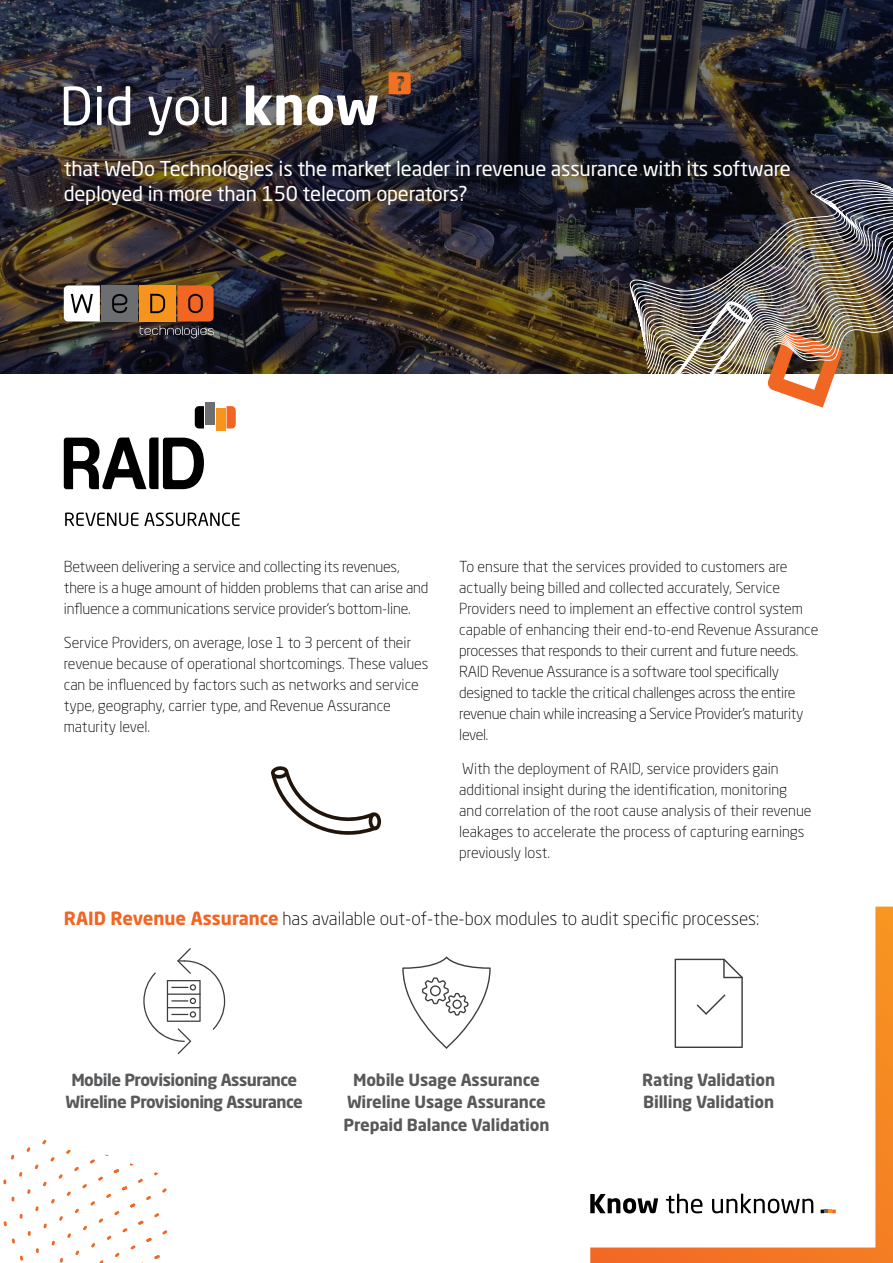
<style>
.page{position:relative;width:893px;height:1263px;background:#fff}
.page>*{position:absolute;margin:0;border:0;box-sizing:border-box;transform-origin:0 0}
.t1{font:20.25px/24.9px "Neo Sans Std";letter-spacing:-.01em;color:#fff}
.t2{font:300 18px "Neo Sans Std";color:#000}
.t3{font:700 16.5px/22.5px "Neo Sans Std";letter-spacing:-.01em;color:#58595b;text-align:center}
.t4{font:700 16.5px/22.5px "Neo Sans Std";letter-spacing:-.03em;color:#58595b;text-align:center}
.t5{font:300 15px/21px "Neo Sans Std";color:#000}
.t6{font:300 15px/21px "Neo Sans Std";letter-spacing:-.02em;color:#000}
.s1{font-weight:700;color:#f26522}
</style>
<div class="page">
<img style="left:0;top:0;width:893px;height:373px">
<svg style="left:64px;top:86px;width:26px;height:39px"></svg>
<svg style="left:97px;top:86px;width:5px;height:39px"></svg>
<svg style="left:108px;top:86px;width:22px;height:39px"></svg>
<svg style="left:149px;top:96px;width:50px;height:39px"></svg>
<svg style="left:205px;top:97px;width:22px;height:28px"></svg>
<img style="left:246px;top:85px;width:132px;height:41px">
<svg style="left:389px;top:72px;width:22px;height:22px"></svg>
<svg style="left:590px;top:906px;width:303px;height:357px"></svg>
<svg style="left:590px;top:1194px;width:68px;height:19px"></svg>
<svg style="left:666px;top:1194px;width:36px;height:19px"></svg>
<svg style="left:712px;top:1193px;width:101px;height:20px"></svg>
<svg style="left:821px;top:1209px;width:15px;height:4px"></svg>
<div style="left:102px;top:285px;width:36px;height:36px;background:#6d6e71"></div>
<svg style="left:112px;top:294px;width:15px;height:20px"></svg>
<svg style="left:64px;top:285px;width:36px;height:36px"></svg>
<svg style="left:140px;top:285px;width:74px;height:53px;background:#ab5f27"></svg>
<img style="left:630px;top:177px;width:263px;height:231px">
<img style="left:661px;top:299px;width:94px;height:109px">
<svg style="left:64px;top:437px;width:140px;height:52px"></svg>
<svg style="left:227px;top:406px;width:9px;height:22px"></svg>
<svg style="left:195px;top:406px;width:9px;height:22px"></svg>
<div style="left:205px;top:403px;width:10px;height:22px;background:#6d6e71"></div>
<div style="left:216px;top:409px;width:9px;height:22px;background:#f7941e"></div>
<svg style="left:65px;top:512px;width:73px;height:14px"></svg>
<svg style="left:144px;top:512px;width:96px;height:14px"></svg>
<svg style="left:271px;top:766px;width:110px;height:69px"></svg>
<svg style="left:12px;top:1238px;width:3px;height:5px"></svg>
<svg style="left:28px;top:1231px;width:3px;height:5px"></svg>
<svg style="left:43px;top:1223px;width:4px;height:5px"></svg>
<svg style="left:59px;top:1216px;width:4px;height:5px"></svg>
<svg style="left:75px;top:1208px;width:4px;height:5px"></svg>
<svg style="left:90px;top:1201px;width:5px;height:4px"></svg>
<svg style="left:106px;top:1193px;width:5px;height:5px"></svg>
<svg style="left:154px;top:1172px;width:5px;height:3px"></svg>
<svg style="left:138px;top:1178px;width:5px;height:5px"></svg>
<svg style="left:122px;top:1186px;width:5px;height:4px"></svg>
<svg style="left:20px;top:1255px;width:3px;height:6px"></svg>
<svg style="left:36px;top:1248px;width:3px;height:5px"></svg>
<svg style="left:52px;top:1241px;width:3px;height:4px"></svg>
<svg style="left:67px;top:1233px;width:4px;height:5px"></svg>
<svg style="left:83px;top:1226px;width:4px;height:4px"></svg>
<svg style="left:99px;top:1218px;width:4px;height:5px"></svg>
<svg style="left:114px;top:1211px;width:5px;height:4px"></svg>
<svg style="left:162px;top:1188px;width:5px;height:5px"></svg>
<svg style="left:146px;top:1196px;width:5px;height:4px"></svg>
<svg style="left:130px;top:1203px;width:5px;height:5px"></svg>
<svg style="left:60px;top:1258px;width:3px;height:5px"></svg>
<svg style="left:75px;top:1250px;width:4px;height:5px"></svg>
<svg style="left:91px;top:1243px;width:4px;height:4px"></svg>
<svg style="left:107px;top:1235px;width:4px;height:5px"></svg>
<svg style="left:122px;top:1228px;width:6px;height:4px"></svg>
<svg style="left:154px;top:1213px;width:5px;height:4px"></svg>
<svg style="left:138px;top:1220px;width:6px;height:5px"></svg>
<svg style="left:115px;top:1253px;width:5px;height:4px"></svg>
<svg style="left:130px;top:1245px;width:6px;height:4px"></svg>
<svg style="left:162px;top:1230px;width:5px;height:4px"></svg>
<svg style="left:146px;top:1238px;width:6px;height:4px"></svg>
<svg style="left:154px;top:1255px;width:6px;height:4px"></svg>
<svg style="left:11px;top:1155px;width:3px;height:4px"></svg>
<svg style="left:26px;top:1147px;width:4px;height:5px"></svg>
<svg style="left:42px;top:1140px;width:5px;height:4px"></svg>
<svg style="left:3px;top:1179px;width:3px;height:5px"></svg>
<svg style="left:19px;top:1172px;width:3px;height:5px"></svg>
<svg style="left:35px;top:1164px;width:4px;height:5px"></svg>
<svg style="left:50px;top:1157px;width:5px;height:4px"></svg>
<svg style="left:66px;top:1149px;width:5px;height:5px"></svg>
<svg style="left:27px;top:1189px;width:4px;height:5px"></svg>
<svg style="left:43px;top:1181px;width:4px;height:5px"></svg>
<svg style="left:58px;top:1174px;width:5px;height:5px"></svg>
<svg style="left:74px;top:1167px;width:5px;height:4px"></svg>
<svg style="left:90px;top:1159px;width:5px;height:5px"></svg>
<svg style="left:4px;top:1221px;width:3px;height:5px"></svg>
<svg style="left:20px;top:1214px;width:3px;height:4px"></svg>
<svg style="left:35px;top:1206px;width:4px;height:5px"></svg>
<svg style="left:51px;top:1199px;width:4px;height:4px"></svg>
<svg style="left:67px;top:1191px;width:4px;height:5px"></svg>
<svg style="left:82px;top:1184px;width:5px;height:4px"></svg>
<svg style="left:98px;top:1176px;width:5px;height:5px"></svg>
<svg style="left:114px;top:1169px;width:5px;height:4px"></svg>
<svg style="left:143px;top:948px;width:82px;height:106px"></svg>
<svg style="left:402px;top:956px;width:89px;height:92px"></svg>
<svg style="left:675px;top:959px;width:68px;height:89px"></svg>
<h1 class="t1" style="left:64px;top:156px;width:729px">that WeDo Technologies is the market leader in revenue assurance with its software deployed in more than 150 telecom operators?</h1>
<p class="t5" style="left:64px;top:556px;width:366px">Between delivering a service and collecting its revenues, there is a huge amount of hidden problems that can arise and influence a communications service provider’s bottom-line.</p>
<p class="t5" style="left:64px;top:632px;width:366px">Service Providers, on average, lose 1 to 3 percent of their revenue because of operational shortcomings. These values can be influenced by factors such as networks and service type, geography, carrier type, and Revenue Assurance maturity level.</p>
<p class="t6" style="left:459px;top:556px;width:361px">To ensure that the services provided to customers are actually being billed and collected accurately, Service Providers need to implement an effective control system capable of enhancing their end-to-end Revenue Assurance processes that responds to their current and future needs.<br>RAID Revenue Assurance is a software tool specifically designed to tackle the critical challenges across the entire revenue chain while increasing a Service Provider’s maturity level.</p>
<p class="t5" style="left:459px;top:758px;width:354px">With the deployment of RAID, service providers gain additional insight during the identification, monitoring and correlation of the root cause analysis of their revenue leakages to accelerate the process of capturing earnings previously lost.</p>
<p class="t2" style="left:64px;top:908px;width:697px"><span class="s1">RAID Revenue Assurance</span> has available out-of-the-box modules to audit specific processes:</p>
<p class="t4" style="left:66px;top:1068px;width:239px">Mobile Provisioning Assurance<br>Wireline Provisioning Assurance</p>
<p class="t3" style="left:343px;top:1068px;width:208px">Mobile Usage Assurance<br>Wireline Usage Assurance<br>Prepaid Balance Validation</p>
<p class="t3" style="left:642px;top:1068px;width:134px;text-align:left">Rating Validation<br>Billing Validation</p>
</div>
